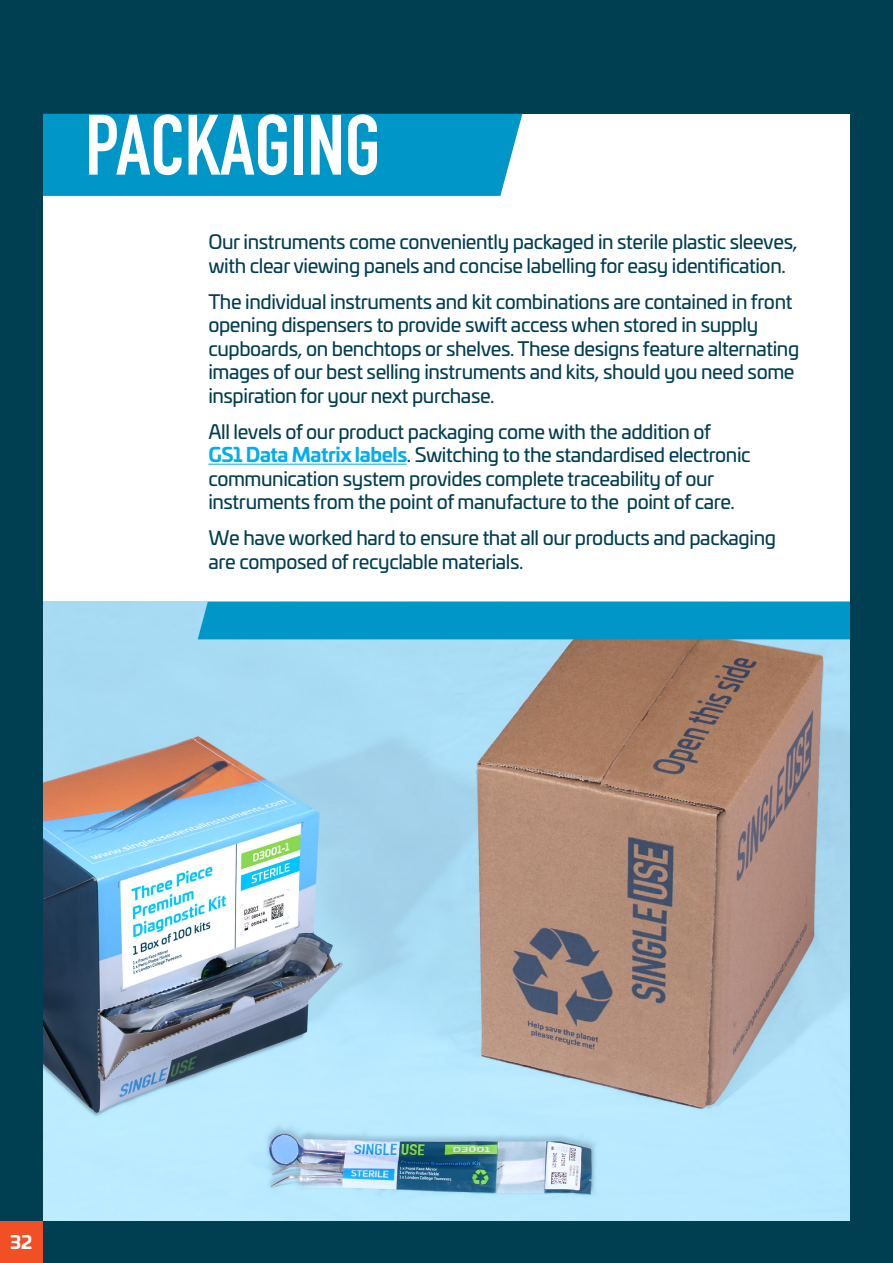
<style>
.page{position:relative;width:893px;height:1263px;background:#003e52}
.page>*{position:absolute;margin:0;border:0;box-sizing:border-box;transform-origin:0 0}
.t1{font:700 84px "DIN Condensed";color:#fff}
.t2{font:19.5px/23.4px "Univia Pro";letter-spacing:-.02em;color:#003e52}
.t3{font:700 18px "Univia Pro";color:#fff}
.s1{font-weight:700;color:#00aeef}
</style>
<div class="page">
<div style="left:43px;top:115px;width:807px;height:608px;background:#fff"></div>
<hr style="left:208px;top:464px;width:199px;height:1px;background:#00aeef">
<img style="left:43px;top:602px;width:807px;height:618px">
<div style="left:198px;top:602px;width:652px;height:37px;background:#0096c8"></div>
<div style="left:0;top:1220px;width:43px;height:43px;background:#f05023"></div>
<div style="left:43px;top:114px;width:479px;height:82px;background:#0096c8"></div>
<p class="t1" style="left:85px;top:89px;width:297px">PACKAGING</p>
<p class="t2" style="left:208px;top:230px;width:591px">Our instruments come conveniently packaged in sterile plastic sleeves, with clear viewing panels and concise labelling for easy identification.</p>
<p class="t2" style="left:208px;top:289px;width:592px">The individual instruments and kit combinations are contained in front opening dispensers to provide swift access when stored in supply cupboards, on benchtops or shelves. These designs feature alternating images of our best selling instruments and kits, should you need some inspiration for your next purchase.</p>
<p class="t2" style="left:208px;top:419px;width:544px">All levels of our product packaging come with the addition of<br><span class="s1">GS1 Data Matrix labels</span>. Switching to the standardised electronic communication system provides complete traceability of our instruments from the point of manufacture to the point of care.</p>
<p class="t2" style="left:208px;top:525px;width:569px">We have worked hard to ensure that all our products and packaging are composed of recyclable materials.</p>
<p class="t3" style="left:10px;top:1228px;width:24px">32</p>
</div>
